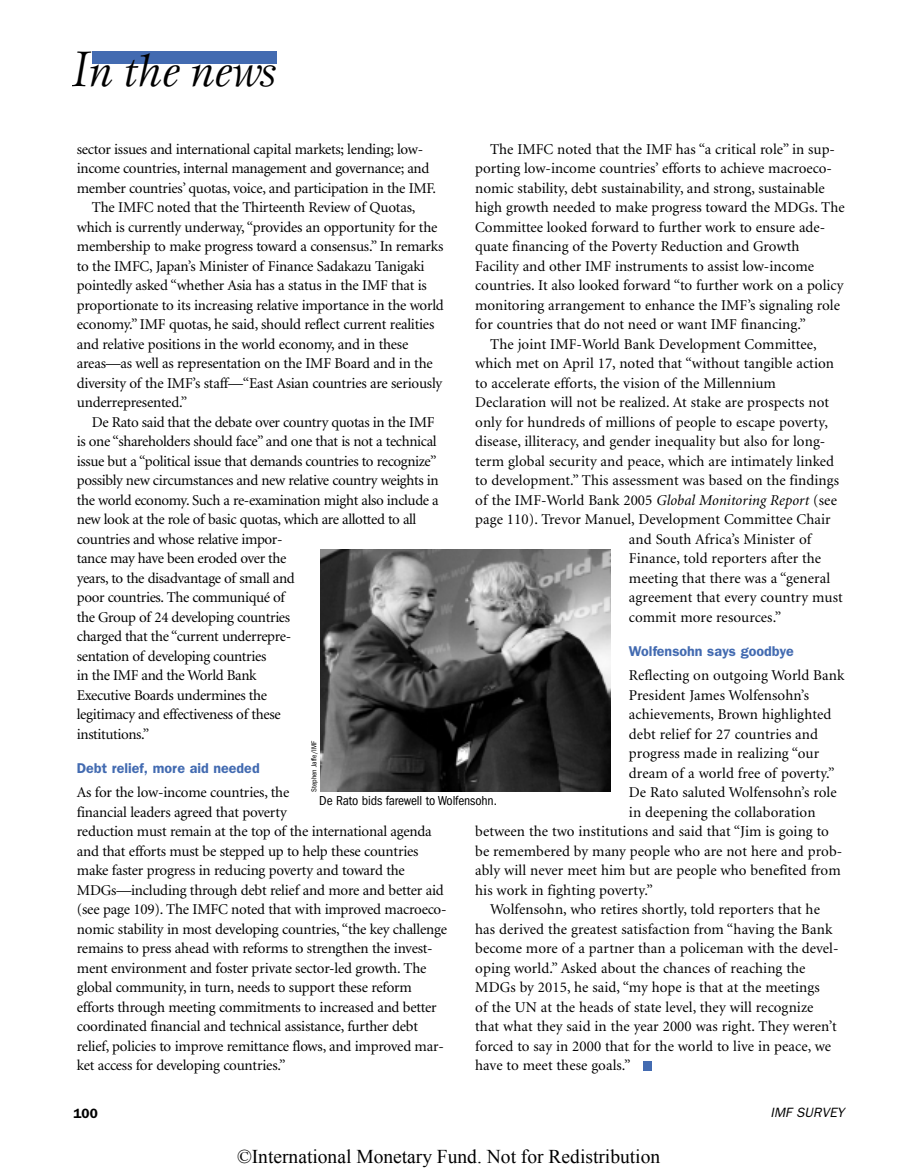
<style>
.page{position:relative;width:918px;height:1175px;background:#fff}
.page>*{position:absolute;margin:0;border:0;box-sizing:border-box;transform-origin:0 0}
.t1{font:italic 45px "Esprit";color:#000}
.t2{font:19.5px "Times New Roman";color:#000}
.t3{font:15px/19.5px "Minion";letter-spacing:-.015em;color:#000}
.t4{font:15px "Minion";letter-spacing:.005em;color:#000}
.t5{font:600 14.25px "Franklin Gothic";color:#436bb1}
.t6{font:condensed 13.5px "Franklin Gothic";letter-spacing:-.01em;color:#000}
.t7{font:italic 13.5px "Franklin Gothic";color:#000}
.t8{font:600 13.5px "Franklin Gothic";color:#000}
.t9{font:condensed 7.5px "Franklin Gothic";color:#000}
.s1{font-size:51.75px}
.s2{font-style:italic}
</style>
<div class="page">
<div style="left:643px;top:1061px;width:9px;height:9px;background:#436bb1"></div>
<div style="left:92px;top:51px;width:185px;height:13px;background:#436bb1"></div>
<img style="left:320px;top:549px;width:291px;height:242px">
<h1 class="t1" style="left:72px;top:53px;width:206px"><span class="s1">I</span>n the news</h1>
<p class="t3" style="left:490px;top:140px;width:346px">The IMFC noted that the IMF has “a critical role” in sup-</p>
<p class="t3" style="left:475px;top:160px;width:358px">porting low-income countries’ efforts to achieve macroeco-</p>
<p class="t3" style="left:475px;top:179px;width:351px">nomic stability, debt sustainability, and strong, sustainable</p>
<p class="t3" style="left:475px;top:199px;width:371px">high growth needed to make progress toward the MDGs. The</p>
<p class="t3" style="left:475px;top:218px;width:352px">Committee looked forward to further work to ensure ade-</p>
<p class="t3" style="left:475px;top:238px;width:326px">quate financing of the Poverty Reduction and Growth</p>
<p class="t3" style="left:475px;top:257px;width:340px">Facility and other IMF instruments to assist low-income</p>
<p class="t3" style="left:475px;top:277px;width:370px">countries. It also looked forward “to further work on a policy</p>
<p class="t3" style="left:475px;top:296px;width:366px">monitoring arrangement to enhance the IMF’s signaling role</p>
<p class="t3" style="left:475px;top:316px;width:332px">for countries that do not need or want IMF financing.”</p>
<p class="t4" style="left:490px;top:338px;width:328px">The joint IMF-World Bank Development Committee,</p>
<p class="t4" style="left:475px;top:357px;width:360px">which met on April 17, noted that “without tangible action</p>
<p class="t4" style="left:475px;top:377px;width:302px">to accelerate efforts, the vision of the Millennium</p>
<p class="t4" style="left:475px;top:396px;width:356px">Declaration will not be realized. At stake are prospects not</p>
<p class="t4" style="left:475px;top:416px;width:354px">only for hundreds of millions of people to escape poverty,</p>
<p class="t4" style="left:475px;top:435px;width:352px">disease, illiteracy, and gender inequality but also for long-</p>
<p class="t4" style="left:475px;top:455px;width:360px">term global security and peace, which are intimately linked</p>
<p class="t4" style="left:475px;top:474px;width:365px">to development.” This assessment was based on the findings</p>
<p class="t4" style="left:475px;top:494px;width:363px">of the IMF-World Bank 2005 <span class="s2">Global Monitoring Report</span> (see</p>
<p class="t4" style="left:475px;top:513px;width:357px">page 110). Trevor Manuel, Development Committee Chair</p>
<p class="t4" style="left:629px;top:533px;width:184px">and South Africa’s Minister of</p>
<p class="t4" style="left:629px;top:552px;width:194px">Finance, told reporters after the</p>
<p class="t4" style="left:629px;top:572px;width:203px">meeting that there was a “general</p>
<p class="t4" style="left:629px;top:591px;width:215px">agreement that every country must</p>
<p class="t4" style="left:629px;top:611px;width:154px">commit more resources.”</p>
<p class="t5" style="left:629px;top:646px;width:166px">Wolfensohn says goodbye</p>
<p class="t4" style="left:629px;top:669px;width:217px">Reflecting on outgoing World Bank</p>
<p class="t4" style="left:629px;top:689px;width:182px">President James Wolfensohn’s</p>
<p class="t4" style="left:629px;top:708px;width:204px">achievements, Brown highlighted</p>
<p class="t4" style="left:629px;top:728px;width:191px">debt relief for 27 countries and</p>
<p class="t4" style="left:629px;top:747px;width:192px">progress made in realizing “our</p>
<p class="t4" style="left:629px;top:767px;width:207px">dream of a world free of poverty.”</p>
<p class="t4" style="left:629px;top:786px;width:209px">De Rato saluted Wolfensohn’s role</p>
<p class="t4" style="left:629px;top:806px;width:188px">in deepening the collaboration</p>
<p class="t4" style="left:475px;top:825px;width:355px">between the two institutions and said that “Jim is going to</p>
<p class="t4" style="left:475px;top:845px;width:369px">be remembered by many people who are not here and prob-</p>
<p class="t4" style="left:475px;top:864px;width:367px">ably will never meet him but are people who benefited from</p>
<p class="t4" style="left:475px;top:884px;width:179px">his work in fighting poverty.”</p>
<p class="t4" style="left:490px;top:903px;width:331px">Wolfensohn, who retires shortly, told reporters that he</p>
<p class="t4" style="left:475px;top:923px;width:359px">has derived the greatest satisfaction from “having the Bank</p>
<p class="t4" style="left:475px;top:942px;width:365px">become more of a partner than a policeman with the devel-</p>
<p class="t4" style="left:475px;top:962px;width:332px">oping world.” Asked about the chances of reaching the</p>
<p class="t4" style="left:475px;top:981px;width:346px">MDGs by 2015, he said, “my hope is that at the meetings</p>
<p class="t4" style="left:475px;top:1001px;width:340px">of the UN at the heads of state level, they will recognize</p>
<p class="t4" style="left:475px;top:1020px;width:363px">that what they said in the year 2000 was right. They weren’t</p>
<p class="t4" style="left:475px;top:1040px;width:358px">forced to say in 2000 that for the world to live in peace, we</p>
<p class="t4" style="left:475px;top:1059px;width:157px">have to meet these goals.”</p>
<p class="t3" style="left:77px;top:140px;width:348px">sector issues and international capital markets; lending; low-</p>
<p class="t3" style="left:77px;top:160px;width:354px">income countries, internal management and governance; and</p>
<p class="t3" style="left:77px;top:179px;width:361px">member countries’ quotas, voice, and participation in the IMF.</p>
<p class="t3" style="left:92px;top:199px;width:325px">The IMFC noted that the Thirteenth Review of Quotas,</p>
<p class="t3" style="left:77px;top:218px;width:362px">which is currently underway, “provides an opportunity for the</p>
<p class="t3" style="left:77px;top:238px;width:368px">membership to make progress toward a consensus.” In remarks</p>
<p class="t3" style="left:77px;top:257px;width:349px">to the IMFC, Japan’s Minister of Finance Sadakazu Tanigaki</p>
<p class="t3" style="left:77px;top:277px;width:352px">pointedly asked “whether Asia has a status in the IMF that is</p>
<p class="t3" style="left:77px;top:296px;width:368px">proportionate to its increasing relative importance in the world</p>
<p class="t3" style="left:77px;top:316px;width:359px">economy.” IMF quotas, he said, should reflect current realities</p>
<p class="t3" style="left:77px;top:335px;width:333px">and relative positions in the world economy, and in these</p>
<p class="t3" style="left:77px;top:355px;width:357px">areas—as well as representation on the IMF Board and in the</p>
<p class="t3" style="left:77px;top:374px;width:367px">diversity of the IMF’s staff—“East Asian countries are seriously</p>
<p class="t3" style="left:77px;top:394px;width:112px">underrepresented.”</p>
<p class="t3" style="left:92px;top:413px;width:344px">De Rato said that the debate over country quotas in the IMF</p>
<p class="t3" style="left:77px;top:433px;width:361px">is one “shareholders should face” and one that is not a technical</p>
<p class="t3" style="left:77px;top:452px;width:361px">issue but a “political issue that demands countries to recognize”</p>
<p class="t3" style="left:77px;top:472px;width:363px">possibly new circumstances and new relative country weights in</p>
<p class="t3" style="left:77px;top:491px;width:363px">the world economy. Such a re-examination might also include a</p>
<p class="t3" style="left:77px;top:511px;width:341px">new look at the role of basic quotas, which are allotted to all</p>
<p class="t3" style="left:77px;top:530px;width:207px">countries and whose relative impor-</p>
<p class="t3" style="left:77px;top:550px;width:211px">tance may have been eroded over the</p>
<p class="t3" style="left:77px;top:569px;width:220px">years, to the disadvantage of small and</p>
<p class="t3" style="left:77px;top:589px;width:210px">poor countries. The communiqué of</p>
<p class="t3" style="left:77px;top:608px;width:215px">the Group of 24 developing countries</p>
<p class="t3" style="left:77px;top:628px;width:216px">charged that the “current underrepre-</p>
<p class="t3" style="left:77px;top:647px;width:191px">sentation of developing countries</p>
<p class="t3" style="left:77px;top:667px;width:181px">in the IMF and the World Bank</p>
<p class="t3" style="left:77px;top:686px;width:192px">Executive Boards undermines the</p>
<p class="t3" style="left:77px;top:706px;width:205px">legitimacy and effectiveness of these</p>
<p class="t3" style="left:77px;top:725px;width:74px">institutions.”</p>
<p class="t5" style="left:77px;top:763px;width:184px">Debt relief, more aid needed</p>
<p class="t3" style="left:77px;top:784px;width:372px">As for the low-income countries, the<br>financial leaders agreed that poverty<br>reduction must remain at the top of the international agenda and that efforts must be stepped up to help these countries make faster progress in reducing poverty and toward the MDGs—including through debt relief and more and better aid (see page 109). The IMFC noted that with improved macroeco&shy;nomic stability in most developing countries, “the key challenge remains to press ahead with reforms to strengthen the invest&shy;ment environment and foster private sector-led growth. The global community, in turn, needs to support these reform efforts through meeting commitments to increased and better coordinated financial and technical assistance, further debt relief, policies to improve remittance flows, and improved mar&shy;ket access for developing countries.”</p>
<p class="t9" style="left:312px;top:792px;width:52px;rotate:-90deg">Stephen Jaffe/IMF</p>
<p class="t6" style="left:319px;top:796px;width:179px">De Rato bids farewell to Wolfensohn.</p>
<p class="t8" style="left:74px;top:1108px;width:26px">100</p>
<p class="t7" style="left:771px;top:1107px;width:75px">IMF SURVEY</p>
<h2 class="t2" style="left:237px;top:1143px;width:425px">©International Monetary Fund. Not for Redistribution</h2>
</div>
